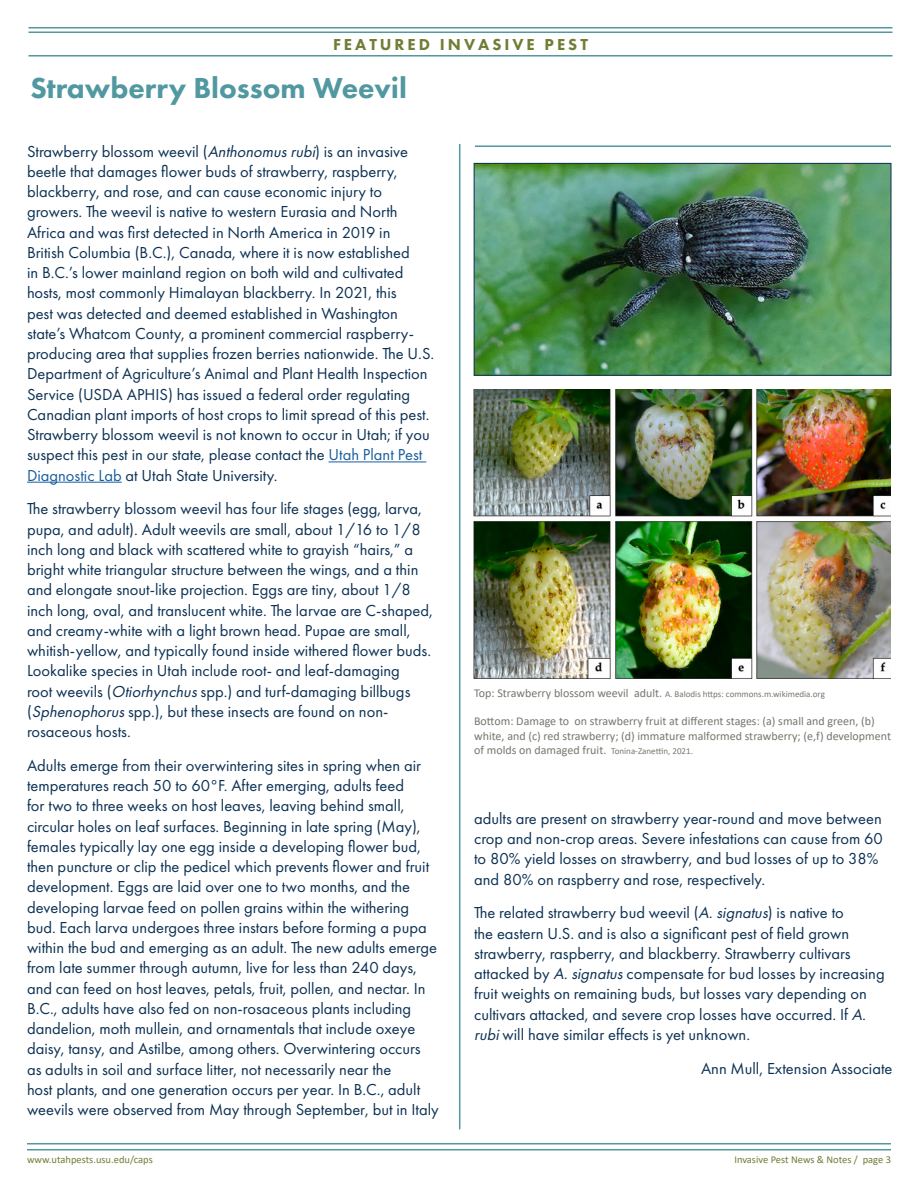
<style>
.page{position:relative;width:918px;height:1188px;background:#fff}
.page>*{position:absolute;margin:0;border:0;box-sizing:border-box;transform-origin:0 0}
.t1{font:800 30px "Futura PT";color:#5198a1}
.Main_Text{font:16.5px/20.2px "Futura PT";color:#0c3153}
.t2{font:800 16.5px "Futura PT";letter-spacing:.18em;color:#6e7f35}
.t3{font:12px/14.4px "Calibri";color:#78766d}
.t4{font:10.5px "Calibri";color:#6e7f35}
.t5{font:9px "Calibri";color:#78766d}
.s1{font-style:italic}
.s2{color:#175d9e}
.s3{font-size:12px}
.s4{font-size:9px}
</style>
<div class="page">
<hr style="left:27px;top:1149px;width:864px;height:1px;background:#5198a1">
<hr style="left:27px;top:1143px;width:864px;height:1px;background:#5198a1">
<hr style="left:28px;top:27px;width:864px;height:1px;background:#5198a1">
<hr style="left:28px;top:32px;width:864px;height:1px;background:#5198a1">
<hr style="left:28px;top:55px;width:864px;height:2px;background:#5198a1">
<hr style="left:329px;top:462px;width:97px;height:1px;background:#175d9e">
<hr style="left:27px;top:482px;width:95px;height:1px;background:#175d9e">
<hr style="left:459px;top:144px;width:1px;height:985px;background:#5198a1">
<hr style="left:475px;top:145px;width:416px;height:2px;background:#5198a1">
<img style="left:476px;top:165px;width:413px;height:208px">
<div style="left:474px;top:163px;width:417px;height:212px;border:1px solid #0c3153"></div>
<img style="left:474px;top:390px;width:417px;height:289px">
<p class="t2" style="left:333px;top:34px;width:256px">FEATURED INVASIVE PEST</p>
<p class="t1" style="left:30px;top:70px;width:378px">Strawberry Blossom Weevil</p>
<p class="Main_Text" style="left:27px;top:141px;width:409px">Strawberry blossom weevil (<span class="s1">Anthonomusrubi</span>) is an invasive beetle that damages flower buds of strawberry, raspberry, blackberry, and rose, and can cause economic injury to growers. The weevil is native to western Eurasia and North Africa and was first detected in North America in 2019 in<br>British Columbia (B.C.), Canada, where it is now established<br>in B.C.’s lower mainland region on both wild and cultivated hosts, most commonly Himalayan blackberry. In 2021, this<br>pest was detected and deemed established in Washington state’s Whatcom County, a prominent commercial raspberry&shy;producing area that supplies frozen berries nationwide. The U.S.<br>Department of Agriculture’s Animal and Plant Health Inspection Service (USDA APHIS) has issued a federal order regulating Canadian plant imports of host crops to limit spread of this pest.<br>Strawberry blossom weevil is not known to occur in Utah; if you suspect this pest in our state, please contact the <span class="s2">Utah Plant Pest Diagnostic Lab</span> at Utah State University.</p>
<p class="Main_Text" style="left:27px;top:499px;width:407px">The strawberry blossom weevil has four life stages (egg, larva, pupa, and adult). Adult weevils are small, about 1/16 to 1/8 inch long and black with scattered white to grayish “hairs,” a bright white triangular structure between the wings, and a thin and elongate snout-like projection. Eggs are tiny, about 1/8 inch long, oval, and translucent white. The larvae are C-shaped, and creamy-white with a light brown head. Pupae are small, whitish-yellow, and typically found inside withered flower buds.<br>Lookalike species in Utah include root- and leaf-damaging<br>root weevils (<span class="s1">Otiorhynchus</span>spp.) and turf-damaging billbugs (<span class="s1">Sphenophorus</span>spp.), but these insects are found on non&shy;rosaceous hosts.</p>
<p class="Main_Text" style="left:27px;top:755px;width:413px">Adults emerge from their overwintering sites in spring when air temperatures reach 50 to 60°F. After emerging, adults feed<br>for two to three weeks on host leaves, leaving behind small, circular holes on leaf surfaces. Beginning in late spring (May), females typically lay one egg inside a developing flower bud, then puncture or clip the pedicel which prevents flower and fruit development. Eggs are laid over one to two months, and the developing larvae feed on pollen grains within the withering bud. Each larva undergoes three instars before forming a pupa within the bud and emerging as an adult. The new adults emerge from late summer through autumn, live for less than 240 days, and can feed on host leaves, petals, fruit, pollen, and nectar. In B.C., adults have also fed on non-rosaceous plants including dandelion, moth mullein, and ornamentals that include oxeye daisy, tansy, and Astilbe, among others. Overwintering occurs as adults in soil and surface litter, not necessarily near the<br>host plants, and one generation occurs per year. In B.C., adult weevils were observed from May through September, but in Italy</p>
<p class="t5" style="left:474px;top:687px;width:352px"><span class="s3">Top: Strawberry blossom weevil adult.</span> A. Balodis https: commons.m.wikimedia.org</p>
<p class="t3" style="left:474px;top:714px;width:418px">Bottom: Damage to on strawberry fruit at different stages: (a) small and green, (b) white, and (c) red strawberry; (d) immature malformed strawberry; (e,f) development of molds on damaged fruit. <span class="s4">Tonina-Zanettin, 2021.</span></p>
<p class="Main_Text" style="left:474px;top:808px;width:410px">adults are present on strawberry year-round and move between crop and non-crop areas. Severe infestations can cause from 60 to 80% yield losses on strawberry, and bud losses of up to 38% and 80% on raspberry and rose, respectively.</p>
<p class="Main_Text" style="left:474px;top:903px;width:412px">The related strawberry bud weevil (<span class="s1">A.signatus</span>) is native to<br>the eastern U.S. and is also a significant pest of field grown strawberry, raspberry, and blackberry. Strawberry cultivars attacked by <span class="s1">A.signatus</span>compensate for bud losses by increasing fruit weights on remaining buds, but losses vary depending on cultivars attacked, and severe crop losses have occurred. If <span class="s1">A. rubi</span>will have similar effects is yet unknown.</p>
<p class="Main_Text" style="left:701px;top:1058px;width:193px">Ann Mull, Extension Associate</p>
<p class="t4" style="left:27px;top:1152px;width:127px">www.utahpests.usu.edu/caps</p>
<p class="t4" style="left:734px;top:1152px;width:158px">Invasive Pest News &amp; Notes / page 3</p>
</div>
